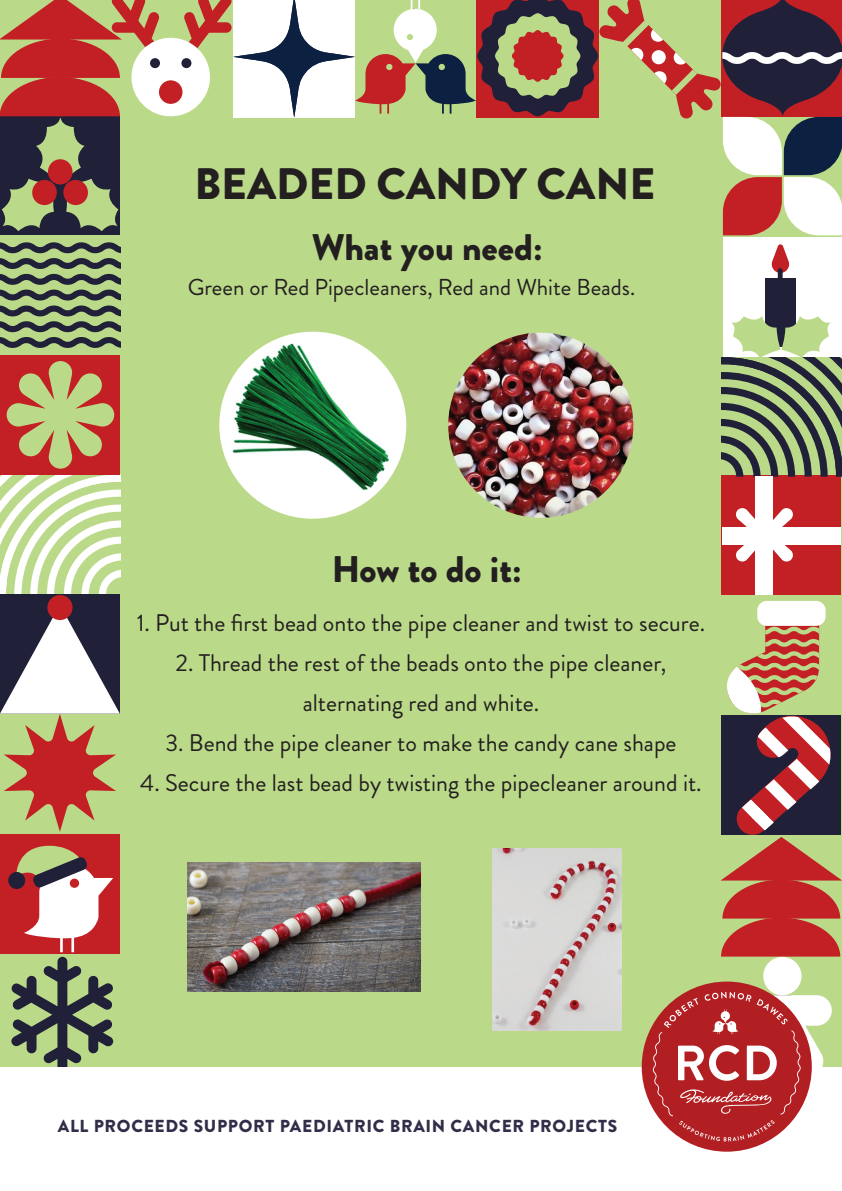
<style>
.page{position:relative;width:842px;height:1191px;background:#fff}
.page>*{position:absolute;margin:0;border:0;box-sizing:border-box;transform-origin:0 0}
.t1{font:900 44px "Brandon Grotesque";color:#231f20}
.t2{font:900 37px "Brandon Grotesque";color:#231f20}
.t3{font:24px/40px "Brandon Grotesque";color:#231f20;text-align:center}
.t4{font:23px "Brandon Grotesque";color:#231f20}
.t5{font:900 17.4px "Brandon Grotesque";letter-spacing:.04em;color:#322d48}
</style>
<div class="page">
<div style="left:0;top:0;width:842px;height:555px;background:#bbda89"></div>
<div style="left:0;top:555px;width:842px;height:512px;background:#bbda89"></div>
<div style="left:721px;top:475px;width:120px;height:120px;background:#c32025"></div>
<svg style="left:0;top:474px;width:120px;height:120px"></svg>
<div style="left:763px;top:957px;width:38px;height:38px;background:#fff;border-radius:50%"></div>
<div style="left:0;top:594px;width:120px;height:119px;background:#212039"></div>
<div style="left:0;top:834px;width:120px;height:119px;background:#c32025"></div>
<div style="left:0;top:115px;width:120px;height:119px;background:#212039"></div>
<div style="left:723px;top:237px;width:119px;height:120px;background:#fff"></div>
<div style="left:0;top:355px;width:120px;height:119px;background:#c32025"></div>
<div style="left:47px;top:595px;width:26px;height:25px;background:#c32025;border-radius:50%"></div>
<div style="left:756px;top:476px;width:17px;height:119px;background:#fff"></div>
<svg style="left:735px;top:507px;width:58px;height:55px"></svg>
<svg style="left:0;top:605px;width:120px;height:227px"></svg>
<div style="left:131px;top:38px;width:79px;height:78px;background:#fff;border-radius:50%"></div>
<div style="left:159px;top:80px;width:23px;height:24px;background:#c32025;border-radius:50%"></div>
<svg style="left:181px;top:58px;width:10px;height:10px"></svg>
<div style="left:722px;top:527px;width:119px;height:17px;background:#fff"></div>
<svg style="left:0;top:242px;width:120px;height:106px;background:#778865"></svg>
<svg style="left:7px;top:361px;width:107px;height:107px"></svg>
<svg style="left:0;top:845px;width:484px;height:222px;background:#b3bb7f"></svg>
<svg style="left:771px;top:244px;width:19px;height:29px"></svg>
<div style="left:778px;top:270px;width:5px;height:9px;background:#212039"></div>
<div style="left:765px;top:279px;width:31px;height:68px;background:#212039"></div>
<svg style="left:722px;top:316px;width:119px;height:161px;background:#899976"></svg>
<svg style="left:183px;top:0;width:659px;height:235px;background:#afac81"></svg>
<div style="left:652px;top:50px;width:14px;height:14px;background:#fff;border-radius:50%"></div>
<svg style="left:0;top:0;width:160px;height:231px"></svg>
<svg style="left:642px;top:981px;width:190px;height:170px"></svg>
<div style="left:757px;top:601px;width:68px;height:25px;background:#fff;border-radius:9px"></div>
<svg style="left:720px;top:610px;width:122px;height:346px;background:#a4705e"></svg>
<img style="left:448px;top:332px;width:185px;height:186px;border-radius:93px">
<img style="left:187px;top:862px;width:234px;height:129px">
<img style="left:493px;top:848px;width:128px;height:182px">
<div style="left:219px;top:332px;width:187px;height:187px;background:#fff;border-radius:50%"></div>
<img style="left:232px;top:343px;width:157px;height:147px">
<h1 class="t1" style="left:194px;top:153px;width:462px">BEADED CANDY CANE</h1>
<h2 class="t2" style="left:312px;top:221px;width:232px">What you need:</h2>
<p class="t4" style="left:188px;top:271px;width:449px">Green or Red Pipecleaners, Red and White Beads.</p>
<h2 class="t2" style="left:332px;top:543px;width:191px">How to do it:</h2>
<p class="t3" style="left:137px;top:603px;width:570px">1. Put the first bead onto the pipe cleaner and twist to secure.</p>
<p class="t3" style="left:176px;top:643px;width:492px">2. Thread the rest of the beads onto the pipe cleaner, alternating red and white.</p>
<p class="t3" style="left:165px;top:723px;width:513px">3. Bend the pipe cleaner to make the candy cane shape</p>
<p class="t3" style="left:140px;top:763px;width:563px">4. Secure the last bead by twisting the pipecleaner around it.</p>
<p class="t5" style="left:58px;top:1113px;width:561px">ALL PROCEEDS SUPPORT PAEDIATRIC BRAIN CANCER PROJECTS</p>
</div>
